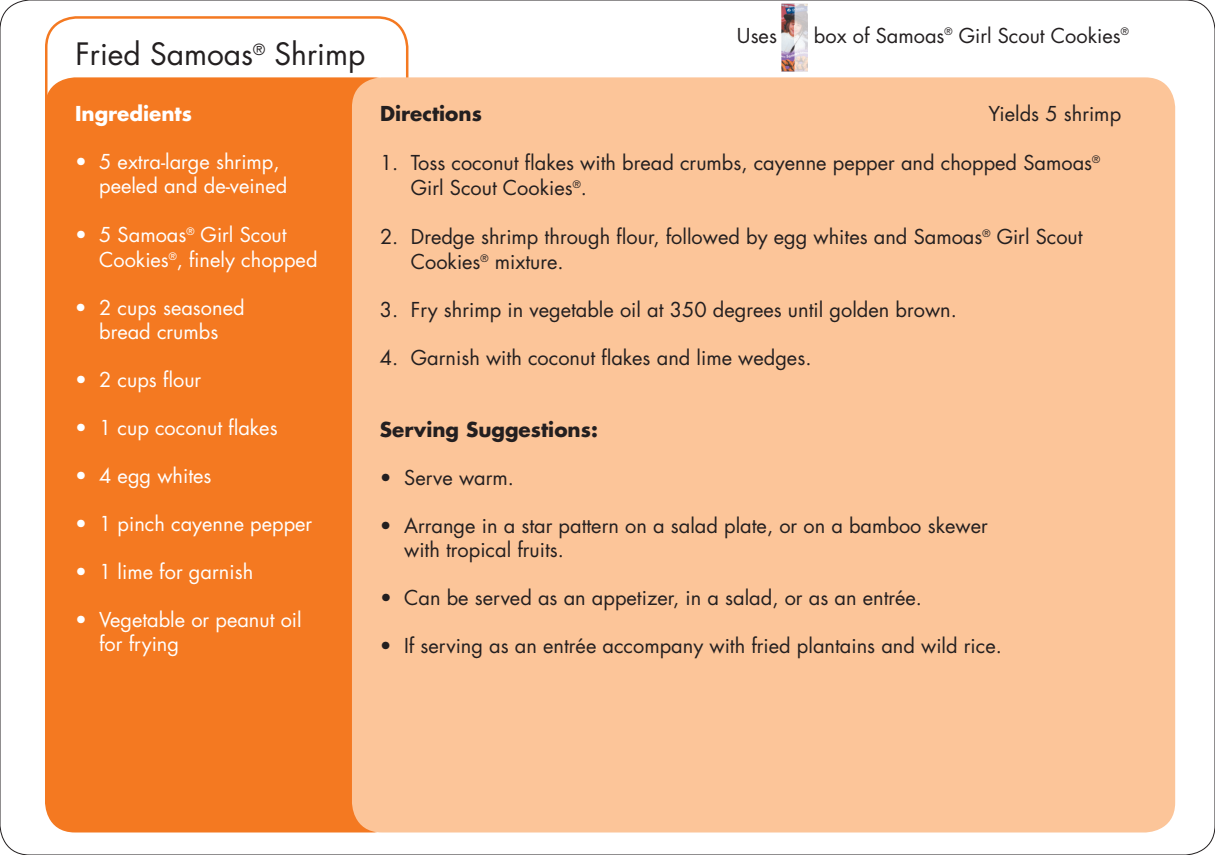
<style>
.page{position:relative;width:1215px;height:855px;background:#fff}
.page>*{position:absolute;margin:0;border:0;box-sizing:border-box;transform-origin:0 0}
.t1{font:30px "Futura";color:#231f20}
.t2{font:20px/25px "Futura";color:#231f20}
.t3{font:20px/24px "Futura";color:#fff}
.t4{font:700 20px "Futura";color:#231f20}
.t5{font:700 20px "Futura";color:#fff}
</style>
<div class="page">
<div style="left:45px;top:77px;width:358px;height:755px;background:#f47921;border-radius:30px"></div>
<div style="left:352px;top:77px;width:823px;height:755px;background:#fcc599;border-radius:30px"></div>
<img style="left:781px;top:4px;width:27px;height:68px">
<img style="left:796px;top:26px;width:12px;height:17px">
<img style="left:795px;top:4px;width:1px;height:68px">
<h1 class="t1" style="left:76px;top:33px;width:291px">Fried Samoas<sup>®</sup> Shrimp</h1>
<p class="t5" style="left:75px;top:100px;width:119px">Ingredients</p>
<p class="t3" style="left:99px;top:150px;width:190px;text-indent:-24px">• 5 extra-large shrimp, peeled and de-veined</p>
<p class="t3" style="left:99px;top:222px;width:220px;line-height:25px;text-indent:-24px">• 5 Samoas<sup>®</sup> Girl Scout<br>Cookies<sup>®</sup>, finely chopped</p>
<p class="t3" style="left:75px;top:296px;width:171px;text-align:center">• 2 cups seasoned bread crumbs</p>
<p class="t3" style="left:75px;top:368px;width:128px">• 2 cups flour</p>
<p class="t3" style="left:75px;top:416px;width:204px">• 1 cup coconut flakes</p>
<p class="t3" style="left:75px;top:464px;width:138px">• 4 egg whites</p>
<p class="t3" style="left:75px;top:512px;width:239px">• 1 pinch cayenne pepper</p>
<p class="t3" style="left:75px;top:560px;width:180px">• 1 lime for garnish</p>
<p class="t3" style="left:99px;top:608px;width:204px;text-indent:-24px">• Vegetable or peanut oil for frying</p>
<p class="t2" style="left:737px;top:23px;width:42px">Uses</p>
<p class="t2" style="left:814px;top:23px;width:316px">box of Samoas<sup>®</sup> Girl Scout Cookies<sup>®</sup></p>
<p class="t4" style="left:380px;top:100px;width:103px">Directions</p>
<p class="t2" style="left:988px;top:101px;width:134px">Yields 5 shrimp</p>
<p class="t2" style="left:411px;top:150px;width:691px;text-indent:-31px">1. Toss coconut flakes with bread crumbs, cayenne pepper and chopped Samoas<sup>®<br></sup>Girl Scout Cookies<sup>®</sup>.</p>
<p class="t2" style="left:411px;top:224px;width:673px;text-indent:-31px">2. Dredge shrimp through flour, followed by egg whites and Samoas<sup>®</sup> Girl Scout<br>Cookies<sup>®</sup> mixture.</p>
<p class="t2" style="left:380px;top:297px;width:578px">3. Fry shrimp in vegetable oil at 350 degrees until golden brown.</p>
<p class="t2" style="left:380px;top:345px;width:433px">4. Garnish with coconut flakes and lime wedges.</p>
<p class="t4" style="left:380px;top:416px;width:219px">Serving Suggestions:</p>
<p class="t2" style="left:380px;top:465px;width:136px">• Serve warm.</p>
<p class="t2" style="left:404px;top:514px;width:585px;line-height:24px;text-indent:-24px">• Arrange in a star pattern on a salad plate, or on a bamboo skewer with tropical fruits.</p>
<p class="t2" style="left:380px;top:585px;width:544px">• Can be served as an appetizer, in a salad, or as an entrée.</p>
<p class="t2" style="left:380px;top:633px;width:623px">• If serving as an entrée accompany with fried plantains and wild rice.</p>
</div>
